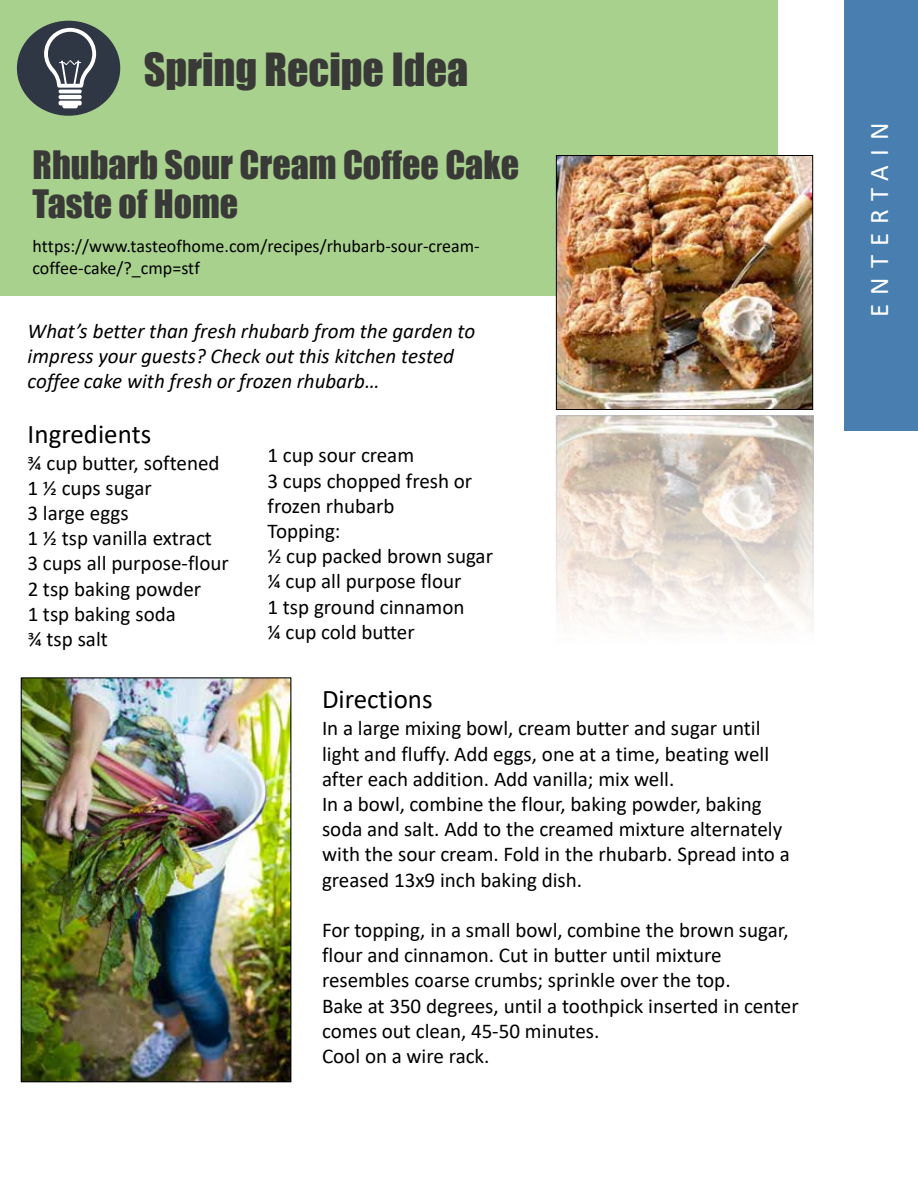
<style>
.page{position:relative;width:918px;height:1188px;background:#fff}
.page>*{position:absolute;margin:0;border:0;box-sizing:border-box;transform-origin:0 0}
.t1{font:42px "Impact";color:#393937}
.t2{font:36px/38.8px "Impact";color:#393937}
.t3{font:27px "Calibri";color:#000001}
.t4{font:27px "Calibri";letter-spacing:.33em;color:#fff}
.t5{font:21.15px "Calibri";letter-spacing:-.005em;color:#000001}
.t6{font:21px/25.2px "Calibri";color:#000001}
.t7{font:italic 21px/25.2px "Calibri";color:#000001}
.t8{font:18px/21.6px "Calibri";color:#000001}
</style>
<div class="page">
<div style="left:0;top:0;width:777px;height:295px;background:#a9d18e"></div>
<div style="left:17px;top:21px;width:103px;height:95px;background:#303744;border-radius:50%"></div>
<img style="left:555px;top:415px;width:259px;height:211px">
<img style="left:558px;top:157px;width:253px;height:251px">
<div style="left:556px;top:155px;width:257px;height:255px;border:1px solid #000001"></div>
<div style="left:844px;top:0;width:74px;height:430px;background:#497fb0"></div>
<svg style="left:44px;top:28px;width:52px;height:80px"></svg>
<img style="left:23px;top:679px;width:266px;height:401px">
<div style="left:21px;top:677px;width:270px;height:405px;border:1px solid #000001"></div>
<h1 class="t1" style="left:144px;top:37px;width:326px">Spring Recipe Idea</h1>
<h2 class="t2" style="left:33px;top:144px;width:488px">Rhubarb Sour Cream Coffee Cake<br>Taste of Home</h2>
<p class="t8" style="left:33px;top:235px;width:449px">https://www.tasteofhome.com/recipes/rhubarb-sour-cream&shy;coffee-cake/?_cmp=stf</p>
<p class="t7" style="left:28px;top:318px;width:449px">What’s better than fresh rhubarb from the garden to impress your guests? Check out this kitchen tested coffee cake with fresh or frozen rhubarb…</p>
<p class="t3" style="left:28px;top:415px;width:125px">Ingredients</p>
<p class="t6" style="left:28px;top:449px;width:203px">¾ cup butter, softened<br>1 ½ cups sugar<br>3 large eggs<br>1 ½ tsp vanilla extract<br>3 cups all purpose-flour<br>2 tsp baking powder<br>1 tsp baking soda<br>¾ tsp salt</p>
<p class="t6" style="left:268px;top:442px;width:148px">1 cup sour cream</p>
<p class="t5" style="left:268px;top:466px;width:206px">3 cups chopped fresh or</p>
<p class="t6" style="left:268px;top:493px;width:227px">frozen rhubarb<br>Topping:<br>½ cup packed brown sugar ¼ cup all purpose flour<br>1 tsp ground cinnamon<br>¼ cup cold butter</p>
<p class="t3" style="left:322px;top:681px;width:112px">Directions</p>
<p class="t6" style="left:322px;top:715px;width:469px">In a large mixing bowl, cream butter and sugar until light and fluffy. Add eggs, one at a time, beating well after each addition. Add vanilla; mix well.<br>In a bowl, combine the flour, baking powder, baking soda and salt. Add to the creamed mixture alternately with the sour cream. Fold in the rhubarb. Spread into a greased 13x9 inch baking dish.</p>
<p class="t6" style="left:322px;top:917px;width:478px">For topping, in a small bowl, combine the brown sugar, flour and cinnamon. Cut in butter until mixture resembles coarse crumbs; sprinkle over the top.<br>Bake at 350 degrees, until a toothpick inserted in center comes out clean, 45-50 minutes.<br>Cool on a wire rack.</p>
<p class="t4" style="left:861px;top:317px;width:195px;rotate:-90deg">ENTERTAIN</p>
</div>
